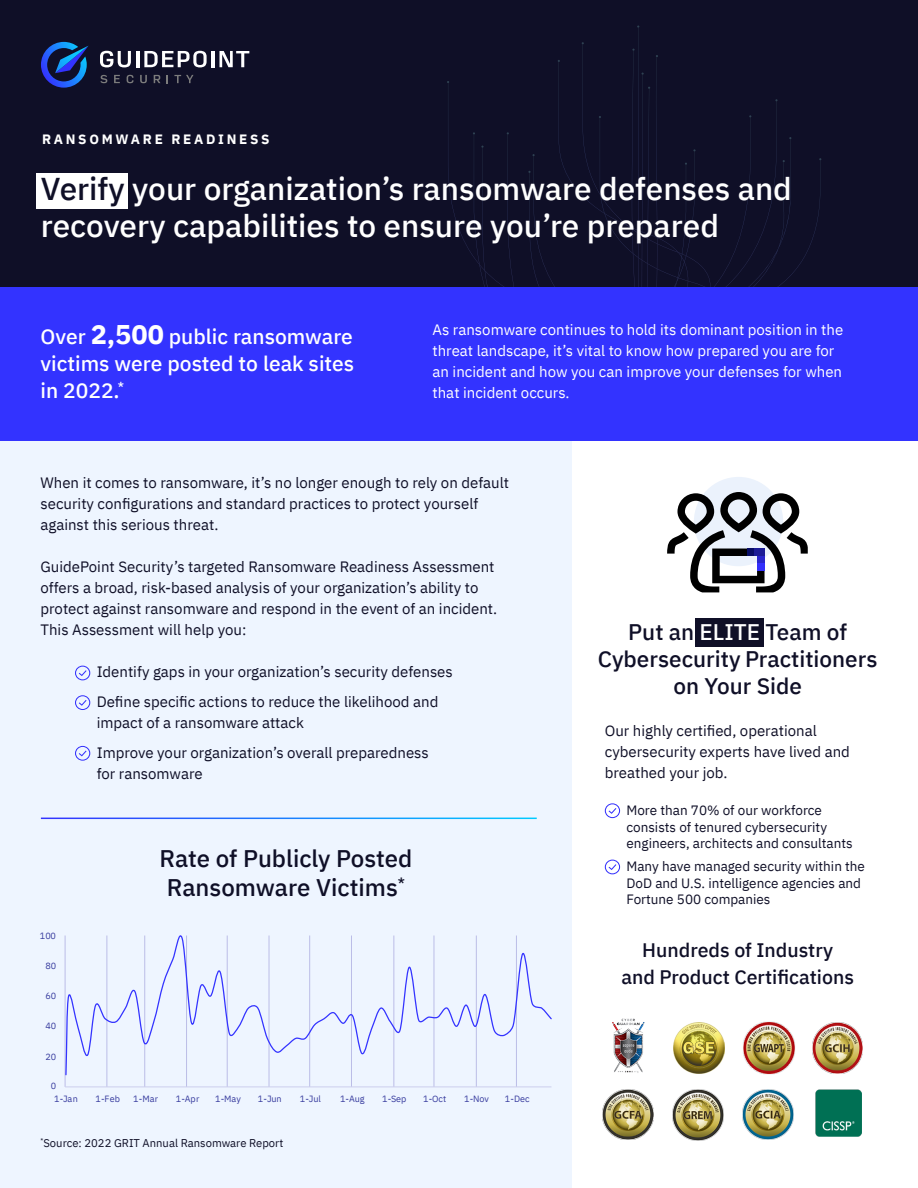
<style>
.page{position:relative;width:918px;height:1188px;background:#fff}
.page>*{position:absolute;margin:0;border:0;box-sizing:border-box;transform-origin:0 0}
.t1{font:500 31.5px/37.8px "IBM Plex Sans";color:#fff}
.t2{font:500 24px/28.5px "IBM Plex Sans";color:#0f0f27;text-align:center}
.t3{font:500 22.5px/27px "IBM Plex Sans";color:#0f0f27;text-align:center}
.t4{font:500 21px/27px "IBM Plex Sans";color:#fff;text-align:justify}
.t5{font:500 19.5px/27px "IBM Plex Sans";color:#0f0f27;text-align:center}
.t6{font:15px/21px "IBM Plex Sans";color:#0f0f27}
.t7{font:15px/21px "IBM Plex Sans";color:#fff}
.t8{font:13.5px/16.5px "IBM Plex Sans";color:#0f0f27}
.t9{font:700 13.5px "IBM Plex Sans";letter-spacing:.2em;color:#fff}
.t10{font:11.25px "IBM Plex Sans";color:#0f0f27}
.t11{font:9px "IBM Plex Sans";color:#373b9e}
.s1{color:#0f0f27}
.s2{font-weight:700;font-size:27px}
.s3{color:#fff}
</style>
<div class="page">
<div style="left:0;top:0;width:918px;height:387px;background:#0f0f27"></div>
<svg style="left:473px;top:25px;width:348px;height:262px"></svg>
<div style="left:0;top:430px;width:572px;height:758px;background:#eef5ff"></div>
<div style="left:0;top:287px;width:918px;height:154px;background:#33f"></div>
<svg style="left:100px;top:51px;width:31px;height:16px"></svg>
<hr style="left:136px;top:51px;width:3px;height:16px;background:#fff">
<hr style="left:211px;top:51px;width:3px;height:16px;background:#fff">
<svg style="left:144px;top:51px;width:63px;height:16px"></svg>
<svg style="left:219px;top:51px;width:30px;height:16px"></svg>
<svg style="left:100px;top:75px;width:7px;height:8px"></svg>
<svg style="left:114px;top:75px;width:6px;height:8px"></svg>
<svg style="left:127px;top:75px;width:7px;height:8px"></svg>
<svg style="left:140px;top:75px;width:7px;height:8px"></svg>
<svg style="left:154px;top:75px;width:6px;height:8px"></svg>
<svg style="left:174px;top:75px;width:20px;height:8px"></svg>
<svg style="left:41px;top:42px;width:48px;height:46px"></svg>
<div style="left:37px;top:174px;width:91px;height:35px;background:#fff"></div>
<img style="left:612px;top:1018px;width:33px;height:55px">
<img style="left:743px;top:1021px;width:52px;height:54px">
<img style="left:674px;top:1023px;width:51px;height:50px">
<img style="left:812px;top:1023px;width:51px;height:50px">
<img style="left:603px;top:1089px;width:51px;height:51px">
<img style="left:672px;top:1089px;width:52px;height:52px">
<img style="left:743px;top:1090px;width:50px;height:50px">
<img style="left:815px;top:1089px;width:47px;height:47px">
<div style="left:695px;top:618px;width:69px;height:29px;background:#0f0f27"></div>
<svg style="left:605px;top:803px;width:15px;height:15px"></svg>
<svg style="left:605px;top:860px;width:15px;height:14px"></svg>
<svg style="left:75px;top:666px;width:15px;height:14px"></svg>
<svg style="left:75px;top:695px;width:15px;height:15px"></svg>
<svg style="left:75px;top:746px;width:15px;height:15px"></svg>
<hr style="left:41px;top:818px;width:496px;height:1px;background:#fff">
<div style="left:694px;top:477px;width:89px;height:89px;background:#ebf2fc;border-radius:45px"></div>
<svg style="left:667px;top:492px;width:141px;height:100px"></svg>
<hr style="left:65px;top:936px;width:1px;height:151px;background:#bbbde7">
<hr style="left:107px;top:936px;width:1px;height:151px;background:#bbbde7">
<hr style="left:144px;top:936px;width:1px;height:151px;background:#bbbde7">
<hr style="left:186px;top:936px;width:1px;height:151px;background:#bbbde7">
<hr style="left:227px;top:936px;width:1px;height:151px;background:#bbbde7">
<hr style="left:269px;top:936px;width:1px;height:151px;background:#bbbde7">
<hr style="left:309px;top:936px;width:1px;height:151px;background:#bbbde7">
<hr style="left:351px;top:936px;width:1px;height:151px;background:#bbbde7">
<hr style="left:394px;top:936px;width:1px;height:151px;background:#bbbde7">
<hr style="left:434px;top:936px;width:1px;height:151px;background:#bbbde7">
<hr style="left:476px;top:936px;width:1px;height:151px;background:#bbbde7">
<hr style="left:516px;top:936px;width:1px;height:151px;background:#bbbde7">
<hr style="left:65px;top:1087px;width:486px;height:1px;background:#ccceed">
<svg style="left:65px;top:935px;width:487px;height:141px"></svg>
<p class="t9" style="left:42px;top:129px;width:229px">RANSOMWARE READINESS</p>
<h1 class="t1" style="left:41px;top:167px;width:753px"><span class="s1">Verify</span> your organization’s ransomware defenses and recovery capabilities to ensure you’re prepared</h1>
<h3 class="t4" style="left:40px;top:321px;width:315px">Over <span class="s2">2,500</span> public ransomware victims were posted to leak sites in 2022.<sup>*</sup></h3>
<p class="t7" style="left:433px;top:318px;width:412px">As ransomware continues to hold its dominant position in the threat landscape, it’s vital to know how prepared you are for an incident and how you can improve your defenses for when that incident occurs.</p>
<p class="t6" style="left:40px;top:471px;width:470px">When it comes to ransomware, it’s no longer enough to rely on default security configurations and standard practices to protect yourself against this serious threat.</p>
<p class="t6" style="left:40px;top:555px;width:458px">GuidePoint Security’s targeted Ransomware Readiness Assessment offers a broad, risk-based analysis of your organization’s ability to protect against ransomware and respond in the event of an incident.<br>This Assessment will help you:</p>
<p class="t6" style="left:97px;top:656px;width:358px;line-height:29.7px">Identify gaps in your organization’s security defenses<br>Define specific actions to reduce the likelihood and</p>
<p class="t6" style="left:97px;top:707px;width:334px;line-height:29.7px">impact of a ransomware attack<br>Improve your organization’s overall preparedness</p>
<p class="t6" style="left:97px;top:762px;width:108px">for ransomware</p>
<p class="t11" style="left:40px;top:929px;width:18px">100</p>
<p class="t11" style="left:45px;top:958px;width:13px">80</p>
<p class="t11" style="left:45px;top:989px;width:13px">60</p>
<p class="t11" style="left:45px;top:1019px;width:13px">40</p>
<p class="t11" style="left:45px;top:1049px;width:13px">20</p>
<p class="t11" style="left:51px;top:1079px;width:7px">0</p>
<h2 class="t2" style="left:160px;top:843px;width:254px">Rate of Publicly Posted<br>Ransomware Victims<sup>*</sup></h2>
<p class="t11" style="left:54px;top:1092px;width:25px">1-Jan</p>
<p class="t11" style="left:96px;top:1092px;width:26px">1-Feb</p>
<p class="t11" style="left:133px;top:1092px;width:26px">1-Mar</p>
<p class="t11" style="left:176px;top:1092px;width:25px">1-Apr</p>
<p class="t11" style="left:215px;top:1092px;width:27px">1-May</p>
<p class="t11" style="left:258px;top:1092px;width:25px">1-Jun</p>
<p class="t11" style="left:300px;top:1092px;width:23px">1-Jul</p>
<p class="t11" style="left:340px;top:1092px;width:26px">1-Aug</p>
<p class="t11" style="left:382px;top:1092px;width:26px">1-Sep</p>
<p class="t11" style="left:423px;top:1092px;width:24px">1-Oct</p>
<p class="t11" style="left:464px;top:1092px;width:26px">1-Nov</p>
<p class="t11" style="left:505px;top:1092px;width:26px">1-Dec</p>
<p class="t10" style="left:40px;top:1135px;width:244px"><sup>*</sup>Source: 2022 GRIT Annual Ransomware Report</p>
<h3 class="t3" style="left:598px;top:617px;width:281px">Put an <span class="s3">ELITE</span> Team of<br>Cybersecurity Practitioners on Your Side</h3>
<p class="t6" style="left:605px;top:719px;width:247px">Our highly certified, operational cybersecurity experts have lived and breathed your job.</p>
<p class="t8" style="left:626px;top:801px;width:228px">More than 70% of our workforce consists of tenured cybersecurity engineers, architects and consultants</p>
<p class="t8" style="left:626px;top:857px;width:240px">Many have managed security within the<br>DoD and U.S. intelligence agencies and<br>Fortune 500 companies</p>
<h3 class="t5" style="left:621px;top:935px;width:234px">Hundreds of Industry<br>and Product Certifications</h3>
</div>
